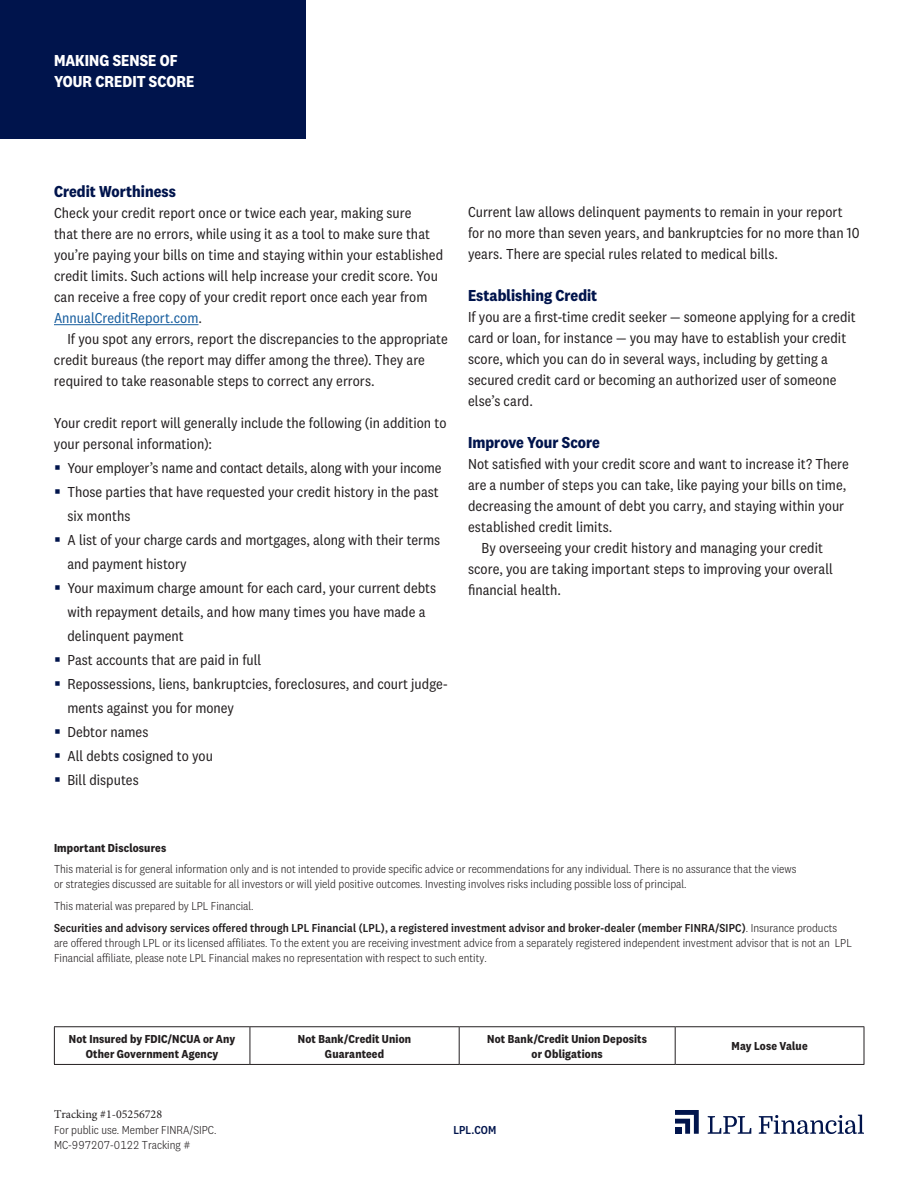
<style>
.page{position:relative;width:918px;height:1188px;background:#fff}
.page>*{position:absolute;margin:0;border:0;box-sizing:border-box;transform-origin:0 0}
._05-2_Body_Indent{font:700 16.5px "National 2 Narrow";color:#00144c}
.t1{font:700 16.5px/21px "National 2 Narrow";letter-spacing:.005em;color:#fff}
._05-2_Body_Indent-2{font:15px/21px "National 2 Narrow";color:#231f20}
._20_Disclosure{font:300 12px/21.6px "National 2 Narrow";color:#231f20}
._20-3_Disclosure_Bol{font:700 12px/15px "National 2 Narrow";letter-spacing:.015em;color:#231f20;text-align:center}
._22_LPL_COM{font:500 12px "National 2 Narrow";letter-spacing:.01em;color:#00144c}
.s1{color:#175d9e}
.s2{font-weight:700}
.s3{font-weight:500}
.s4{font-family:"Minion Pro";font-weight:400}
</style>
<div class="page">
<svg style="left:675px;top:1110px;width:24px;height:24px"></svg>
<div style="left:675px;top:1127px;width:6px;height:7px;background:#00144c"></div>
<svg style="left:708px;top:1116px;width:43px;height:18px"></svg>
<svg style="left:759px;top:1115px;width:105px;height:19px"></svg>
<hr style="left:54px;top:324px;width:144px;height:1px;background:#175d9e">
<div style="left:0;top:0;width:306px;height:139px;background:#00144c"></div>
<hr style="left:54px;top:1026px;width:196px;height:1px;background:#231f20">
<hr style="left:54px;top:1027px;width:1px;height:37px;background:#231f20">
<hr style="left:250px;top:1026px;width:209px;height:1px;background:#231f20">
<hr style="left:250px;top:1027px;width:1px;height:37px;background:#231f20">
<hr style="left:459px;top:1026px;width:216px;height:1px;background:#231f20">
<hr style="left:459px;top:1027px;width:1px;height:37px;background:#231f20">
<hr style="left:675px;top:1026px;width:189px;height:1px;background:#231f20">
<hr style="left:675px;top:1027px;width:1px;height:37px;background:#231f20">
<hr style="left:864px;top:1027px;width:1px;height:37px;background:#231f20">
<hr style="left:54px;top:1064px;width:196px;height:1px;background:#231f20">
<hr style="left:250px;top:1064px;width:209px;height:1px;background:#231f20">
<hr style="left:459px;top:1064px;width:216px;height:1px;background:#231f20">
<hr style="left:675px;top:1064px;width:189px;height:1px;background:#231f20">
<p class="t1" style="left:54px;top:49px;width:142px">MAKING SENSE OF<br>YOUR CREDIT SCORE</p>
<p class="_05-2_Body_Indent" style="left:54px;top:182px;width:124px">Credit Worthiness</p>
<p class="_05-2_Body_Indent-2" style="left:54px;top:202px;width:391px">Check your credit report once or twice each year, making sure<br>that there are no errors, while using it as a tool to make sure that you’re paying your bills on time and staying within your established credit limits. Such actions will help increase your credit score. You can receive a free copy of your credit report once each year from <span class="s1">AnnualCreditReport.com</span>.</p>
<p class="_05-2_Body_Indent-2" style="left:54px;top:328px;width:395px;text-indent:14px">If you spot any errors, report the discrepancies to the appropriate credit bureaus (the report may differ among the three). They are required to take reasonable steps to correct any errors.</p>
<p class="_05-2_Body_Indent-2" style="left:54px;top:412px;width:394px">Your credit report will generally include the following (in addition to your personal information):</p>
<p class="_05-2_Body_Indent-2" style="left:68px;top:457px;width:375px">Your employer’s name and contact details, along with your income</p>
<p class="_05-2_Body_Indent-2" style="left:68px;top:480px;width:373px;line-height:24px">Those parties that have requested your credit history in the past six months</p>
<p class="_05-2_Body_Indent-2" style="left:68px;top:528px;width:374px;line-height:24px">A list of your charge cards and mortgages, along with their terms and payment history</p>
<p class="_05-2_Body_Indent-2" style="left:68px;top:576px;width:370px;line-height:24px">Your maximum charge amount for each card, your current debts with repayment details, and how many times you have made a delinquent payment</p>
<p class="_05-2_Body_Indent-2" style="left:68px;top:649px;width:195px">Past accounts that are paid in full</p>
<p class="_05-2_Body_Indent-2" style="left:67px;top:672px;width:382px;line-height:24px">Repossessions, liens, bankruptcies, foreclosures, and court judge&shy;ments against you for money</p>
<p class="_05-2_Body_Indent-2" style="left:68px;top:721px;width:82px">Debtor names</p>
<p class="_05-2_Body_Indent-2" style="left:68px;top:745px;width:147px">All debts cosigned to you</p>
<p class="_05-2_Body_Indent-2" style="left:68px;top:769px;width:73px">Bill disputes</p>
<p class="_05-2_Body_Indent-2" style="left:468px;top:201px;width:393px">Current law allows delinquent payments to remain in your report for no more than seven years, and bankruptcies for no more than 10 years. There are special rules related to medical bills.</p>
<p class="_05-2_Body_Indent" style="left:468px;top:286px;width:131px">Establishing Credit</p>
<p class="_05-2_Body_Indent-2" style="left:468px;top:306px;width:389px">If you are a first-time credit seeker — someone applying for a credit card or loan, for instance — you may have to establish your credit score, which you can do in several ways, including by getting a secured credit card or becoming an authorized user of someone else’s card.</p>
<p class="_05-2_Body_Indent" style="left:468px;top:433px;width:134px">Improve Your Score</p>
<p class="_05-2_Body_Indent-2" style="left:468px;top:453px;width:382px">Not satisfied with your credit score and want to increase it? There are a number of steps you can take, like paying your bills on time, decreasing the amount of debt you carry, and staying within your established credit limits.</p>
<p class="_05-2_Body_Indent-2" style="left:468px;top:537px;width:366px;text-indent:14px">By overseeing your credit history and managing your credit score, you are taking important steps to improving your overall financial health.</p>
<p class="_20_Disclosure" style="left:54px;top:837px;width:744px"><span class="s2">Important Disclosures<br></span>This material is for general information only and is not intended to provide specific advice or recommendations for any individual. There is no assurance that the views</p>
<p class="_20_Disclosure" style="left:54px;top:873px;width:785px">or strategies discussed are suitable for all investors or will yield positive outcomes. Investing involves risks including possible loss of principal.<br>This material was prepared by LPL Financial.<br><span class="s3">Securities and advisory services offered through LPL Financial (LPL), a registered investment advisor and broker-dealer (member FINRA/SIPC)</span>. Insurance products</p>
<p class="_20_Disclosure" style="left:54px;top:935px;width:799px;line-height:14.9px">are offered through LPL or its licensed affiliates. To the extent you are receiving investment advice from a separately registered independent investment advisor that is not an LPL<br>Financial affiliate, please note LPL Financial makes no representation with respect to such entity.</p>
<p class="_20-3_Disclosure_Bol" style="left:69px;top:1031px;width:168px">Not Insured by FDIC/NCUA or Any<br>Other Government Agency</p>
<p class="_20-3_Disclosure_Bol" style="left:298px;top:1031px;width:115px">Not Bank/Credit Union<br>Guaranteed</p>
<p class="_20-3_Disclosure_Bol" style="left:487px;top:1031px;width:161px">Not Bank/Credit Union Deposits or Obligations</p>
<p class="_20-3_Disclosure_Bol" style="left:732px;top:1039px;width:78px">May Lose Value</p>
<p class="_20_Disclosure" style="left:54px;top:1106px;width:164px;line-height:15.5px"><span class="s4">Tracking #1-05256728<br></span>For public use. Member FINRA/SIPC.<br>MC-997207-0122 Tracking #</p>
<p class="_22_LPL_COM" style="left:453px;top:1123px;width:44px">LPL.COM</p>
</div>
